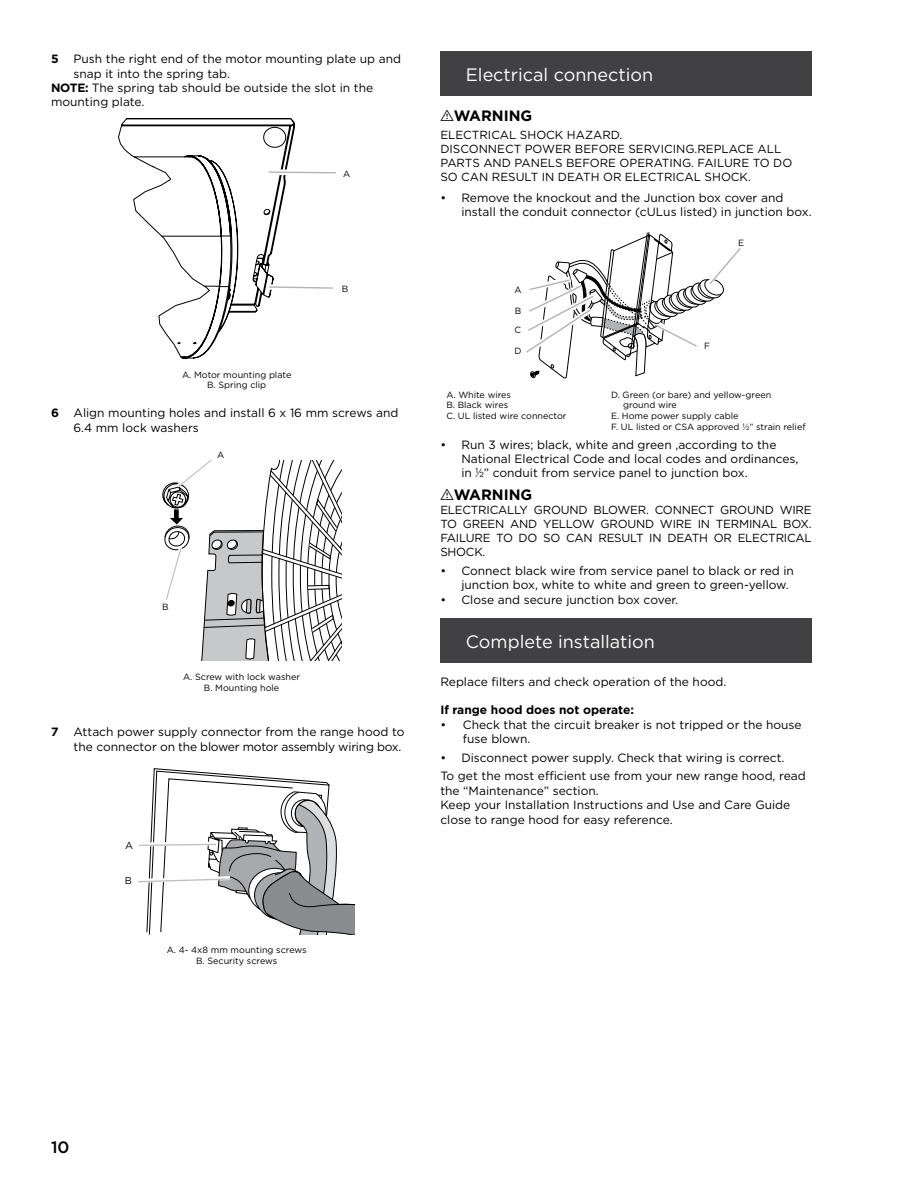
<style>
.page{position:relative;width:918px;height:1188px;background:#fff}
.page>*{position:absolute;margin:0;border:0;box-sizing:border-box;transform-origin:0 0}
.t1{font:18px "Gotham";color:#fff}
.t2{font:500 16.5px "Gotham";color:#000}
.t3{font:700 15px "Gotham";color:#000}
.t4{font:12px/14.4px "Gotham";color:#000}
.t5{font:700 12px "Gotham";color:#000}
.t6{font:11.7px/14.1px "Gotham";color:#000}
.t7{font:10.05px "Gotham";color:#000}
.t8{font:9.9px "Gotham";color:#000}
.t9{font:9px/10.8px "Gotham";color:#000;text-align:center}
.t10{font:9px "Gotham";color:#020101}
.s1{font-weight:700}
.s2{font-family:"tables";font-weight:400}
.s3{font-size:7.35px}
</style>
<div class="page">
<svg style="left:118px;top:118px;width:218px;height:241px"></svg>
<svg style="left:162px;top:459px;width:179px;height:202px"></svg>
<div style="left:157px;top:603px;width:17px;height:13px;background:#fff"></div>
<div style="left:212px;top:451px;width:17px;height:13px;background:#fff"></div>
<svg style="left:138px;top:768px;width:216px;height:166px"></svg>
<div style="left:120px;top:841px;width:19px;height:15px;background:#fff"></div>
<div style="left:440px;top:51px;width:372px;height:44px;background:#414042"></div>
<svg style="left:526px;top:232px;width:215px;height:147px"></svg>
<div style="left:440px;top:619px;width:372px;height:44px;background:#414042"></div>
<p class="t4" style="left:51px;top:51px;width:352px"><span class="s1">5</span> Push the right end of the motor mounting plate up and</p>
<p class="t4" style="left:74px;top:66px;width:158px">snap it into the spring tab.</p>
<p class="t4" style="left:51px;top:80px;width:324px"><span class="s1">NOTE:</span> The spring tab should be outside the slot in the</p>
<p class="t4" style="left:51px;top:95px;width:95px">mounting plate.</p>
<p class="t9" style="left:343px;top:168px;width:9px">A</p>
<p class="t9" style="left:342px;top:283px;width:8px">B</p>
<p class="t9" style="left:182px;top:369px;width:111px">A. Motor mounting plate<br>B. Spring clip</p>
<p class="t4" style="left:74px;top:406px;width:326px;text-indent:-22px"><span class="s1">6</span> Align mounting holes and install 6 x 16 mm screws and<br>6.4 mm lock washers</p>
<p class="t9" style="left:217px;top:449px;width:9px">A</p>
<p class="t9" style="left:162px;top:601px;width:8px">B</p>
<p class="t9" style="left:183px;top:671px;width:118px">A. Screw with lock washer<br>B. Mounting hole</p>
<p class="t5" style="left:51px;top:724px;width:9px">7</p>
<p class="t4" style="left:74px;top:725px;width:332px">Attach power supply connector from the range hood to the connector on the blower motor assembly wiring box.</p>
<p class="t7" style="left:125px;top:839px;width:9px">A</p>
<p class="t8" style="left:125px;top:874px;width:9px">B</p>
<p class="t9" style="left:167px;top:945px;width:141px">A. 4- 4x8 mm mounting screws<br>B. Security screws</p>
<h1 class="t1" style="left:466px;top:63px;width:189px">Electrical connection</h1>
<p class="t3" style="left:440px;top:105px;width:94px"><span class="s2">I</span>WARNING</p>
<p class="t6" style="left:440px;top:127px;width:353px">ELECTRICAL SHOCK HAZARD.<br>DISCONNECT POWER BEFORE SERVICING.REPLACE ALL PARTS AND PANELS BEFORE OPERATING. FAILURE TO DO SO CAN RESULT IN DEATH OR ELECTRICAL SHOCK.</p>
<p class="t4" style="left:461px;top:190px;width:352px;text-indent:-21px">• Remove the knockout and the Junction box cover and install the conduit connector (cULus listed) in junction box.</p>
<p class="t10" style="left:514px;top:284px;width:9px">A</p>
<p class="t10" style="left:515px;top:306px;width:8px">B</p>
<p class="t10" style="left:738px;top:237px;width:8px">E</p>
<p class="t10" style="left:515px;top:324px;width:8px">C</p>
<p class="t10" style="left:514px;top:345px;width:9px">D</p>
<p class="t9" style="left:446px;top:389px;width:122px;text-align:left">A. White wires<br>B. Black wires<br>C. UL listed wire connector</p>
<p class="t9" style="left:611px;top:389px;width:162px">D. Green (or bare) and yellow-green</p>
<p class="t10" style="left:704px;top:340px;width:7px">F</p>
<p class="t9" style="left:623px;top:400px;width:55px">ground wire</p>
<p class="t9" style="left:611px;top:410px;width:129px">E. Home power supply cable</p>
<p class="t9" style="left:611px;top:421px;width:196px">F. UL listed or CSA approved ½” strain relief</p>
<p class="t4" style="left:461px;top:437px;width:339px;text-indent:-21px">• Run 3 wires; black, white and green ,according to the<br>National Electrical Code and local codes and ordinances, in <sup>1</sup>⁄<span class="s3">2</span>” conduit from service panel to junction box.</p>
<p class="t3" style="left:440px;top:484px;width:94px"><span class="s2">I</span>WARNING</p>
<p class="t6" style="left:440px;top:502px;width:373px;text-align:justify">ELECTRICALLY GROUND BLOWER. CONNECT GROUND WIRE TO GREEN AND YELLOW GROUND WIRE IN TERMINAL BOX.<br>FAILURE TO DO SO CAN RESULT IN DEATH OR ELECTRICAL SHOCK.</p>
<p class="t4" style="left:461px;top:563px;width:334px;text-indent:-21px">• Connect black wire from service panel to black or red in junction box, white to white and green to green-yellow.</p>
<p class="t4" style="left:440px;top:592px;width:239px">• Close and secure junction box cover.</p>
<h1 class="t1" style="left:466px;top:631px;width:191px">Complete installation</h1>
<p class="t4" style="left:440px;top:674px;width:288px">Replace filters and check operation of the hood.</p>
<p class="t5" style="left:440px;top:702px;width:195px">If range hood does not operate:</p>
<p class="t4" style="left:463px;top:717px;width:340px;text-indent:-22px">• Check that the circuit breaker is not tripped or the house fuse blown.</p>
<p class="t4" style="left:440px;top:748px;width:367px;line-height:18.6px">• Disconnect power supply. Check that wiring is correct.<br>To get the most efficient use from your new range hood, read</p>
<p class="t4" style="left:440px;top:783px;width:352px">the “Maintenance” section.<br>Keep your Installation Instructions and Use and Care Guide close to range hood for easy reference.</p>
<h2 class="t2" style="left:51px;top:1136px;width:20px">10</h2>
</div>
